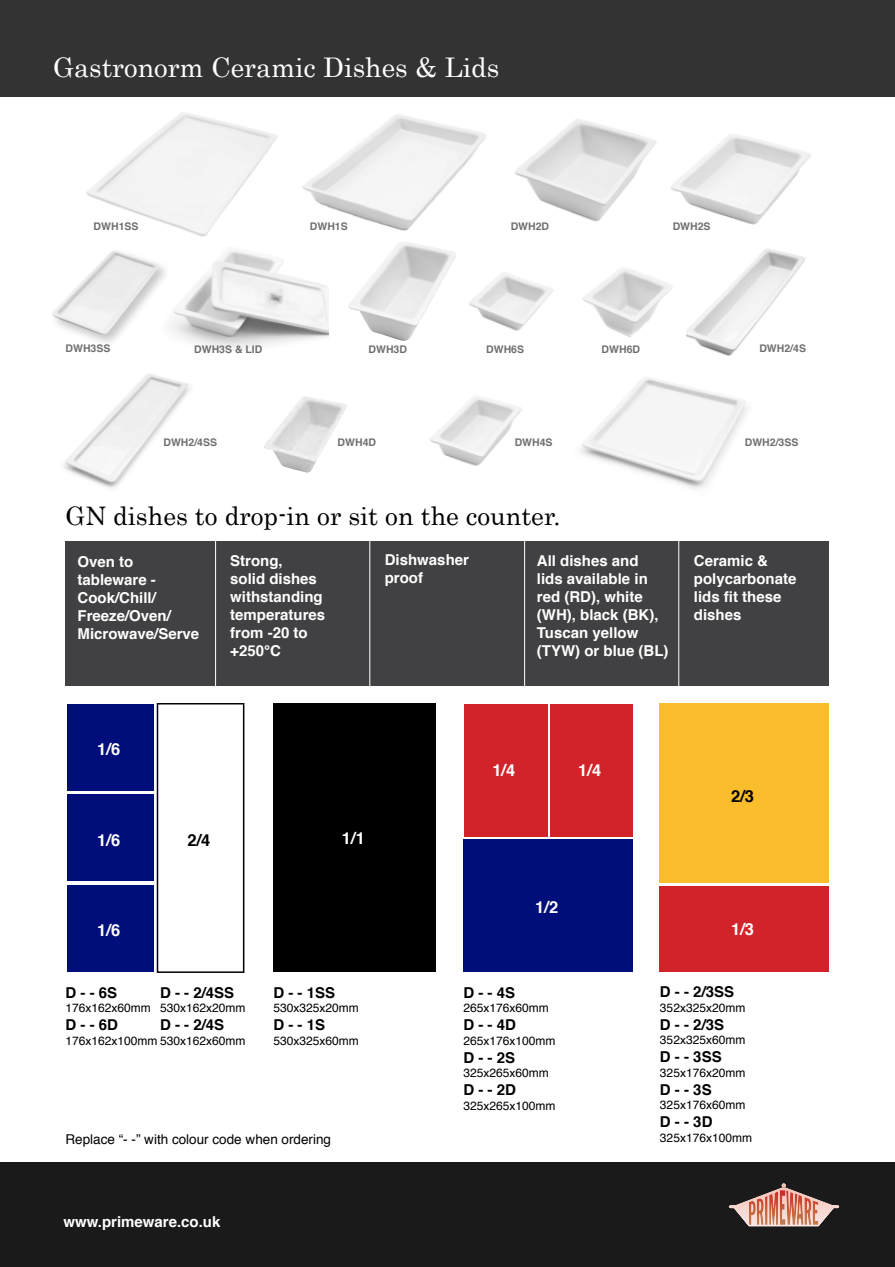
<style>
.page{position:relative;width:895px;height:1267px;background:#fff}
.page>*{position:absolute;margin:0;border:0;box-sizing:border-box;transform-origin:0 0}
.t1{font:27px "Century";color:#fff}
.t2{font:25.5px "Century";color:#000}
.t3{font:700 16.5px "Helvetica";color:#fff}
.t4{font:700 16.5px "Helvetica";color:#000}
.t5{font:700 15px/18px "Helvetica";color:#fff}
.t6{font:700 15px "Helvetica";color:#000}
.t7{font:13.5px "Helvetica";color:#000}
.t8{font:12px "Helvetica";color:#000}
.t9{font:700 10.5px "Helvetica";color:#6e6f71}
</style>
<div class="page">
<img style="left:686px;top:249px;width:120px;height:107px">
<img style="left:583px;top:268px;width:90px;height:69px">
<img style="left:469px;top:273px;width:84px;height:58px">
<img style="left:348px;top:242px;width:108px;height:99px">
<img style="left:171px;top:250px;width:158px;height:99px">
<img style="left:671px;top:135px;width:140px;height:90px">
<img style="left:514px;top:119px;width:143px;height:103px">
<img style="left:302px;top:114px;width:184px;height:117px">
<img style="left:69px;top:96px;width:217px;height:141px">
<div style="left:0;top:1162px;width:895px;height:105px;background:#1a1a1a"></div>
<svg style="left:728px;top:1183px;width:112px;height:43px"></svg>
<img style="left:430px;top:396px;width:92px;height:70px">
<div style="left:0;top:0;width:895px;height:96px;background:#333"></div>
<img style="left:580px;top:378px;width:168px;height:111px">
<div style="left:67px;top:704px;width:86px;height:86px;background:#000e7b"></div>
<div style="left:67px;top:794px;width:86px;height:87px;background:#000e7b"></div>
<div style="left:67px;top:885px;width:86px;height:87px;background:#000e7b"></div>
<div style="left:157px;top:703px;width:87px;height:270px;border:2px solid #000"></div>
<div style="left:274px;top:703px;width:162px;height:269px;background:#000"></div>
<div style="left:464px;top:704px;width:83px;height:132px;background:#d2232a"></div>
<div style="left:550px;top:704px;width:83px;height:132px;background:#d2232a"></div>
<div style="left:464px;top:839px;width:169px;height:133px;background:#000e7b"></div>
<div style="left:660px;top:703px;width:169px;height:180px;background:#fabe2c"></div>
<div style="left:660px;top:886px;width:169px;height:86px;background:#d2232a"></div>
<div style="left:66px;top:541px;width:763px;height:144px;background:#414042"></div>
<hr style="left:215px;top:531px;width:1px;height:163px;background:#fff">
<hr style="left:369px;top:536px;width:1px;height:163px;background:#fff">
<hr style="left:524px;top:536px;width:1px;height:163px;background:#fff">
<hr style="left:678px;top:536px;width:1px;height:163px;background:#fff">
<img style="left:63px;top:374px;width:127px;height:114px">
<img style="left:264px;top:396px;width:83px;height:77px">
<div style="left:50px;top:248px;width:121px;height:100px;background:#000;opacity:.22"></div>
<img style="left:51px;top:250px;width:109px;height:86px">
<h1 class="t1" style="left:53px;top:57px;width:448px">Gastronorm Ceramic Dishes &amp; Lids</h1>
<p class="t9" style="left:94px;top:222px;width:46px">DWH1SS</p>
<p class="t9" style="left:310px;top:222px;width:39px">DWH1S</p>
<p class="t9" style="left:511px;top:222px;width:40px">DWH2D</p>
<p class="t9" style="left:673px;top:222px;width:39px">DWH2S</p>
<p class="t9" style="left:65px;top:340px;width:46px">DWH3SS</p>
<p class="t9" style="left:194px;top:340px;width:70px">DWH3S &amp; LID</p>
<p class="t9" style="left:369px;top:340px;width:40px">DWH3D</p>
<p class="t9" style="left:486px;top:345px;width:39px">DWH6S</p>
<p class="t9" style="left:602px;top:345px;width:40px">DWH6D</p>
<p class="t9" style="left:759px;top:345px;width:48px">DWH2/4S</p>
<p class="t9" style="left:163px;top:438px;width:55px">DWH2/4SS</p>
<p class="t9" style="left:338px;top:438px;width:40px">DWH4D</p>
<p class="t9" style="left:515px;top:438px;width:39px">DWH4S</p>
<p class="t9" style="left:745px;top:434px;width:55px">DWH2/3SS</p>
<h2 class="t2" style="left:66px;top:506px;width:496px">GN dishes to drop-in or sit on the counter.</h2>
<p class="t5" style="left:78px;top:553px;width:123px">Oven to tableware -<br>Cook/Chill/<br>Freeze/Oven/<br>Microwave/Serve</p>
<p class="t5" style="left:230px;top:551px;width:97px">Strong,<br>solid dishes withstanding temperatures from -20 to +250°C</p>
<p class="t5" style="left:385px;top:551px;width:86px">Dishwasher proof</p>
<p class="t5" style="left:537px;top:552px;width:133px">All dishes and<br>lids available in red (RD), white (WH), black (BK),<br>Tuscan yellow (TYW) or blue (BL)</p>
<p class="t5" style="left:694px;top:552px;width:104px">Ceramic &amp; polycarbonate lids fit these dishes</p>
<p class="t3" style="left:97px;top:742px;width:24px">1/6</p>
<p class="t3" style="left:97px;top:833px;width:24px">1/6</p>
<p class="t3" style="left:97px;top:924px;width:24px">1/6</p>
<p class="t4" style="left:188px;top:833px;width:24px">2/4</p>
<p class="t3" style="left:342px;top:831px;width:24px">1/1</p>
<p class="t6" style="left:66px;top:980px;width:53px">D - - 6S</p>
<p class="t8" style="left:66px;top:999px;width:87px">176x162x60mm</p>
<p class="t6" style="left:66px;top:1013px;width:54px">D - - 6D</p>
<p class="t8" style="left:66px;top:1031px;width:181px">176x162x100mm 530x162x60mm</p>
<p class="t6" style="left:160px;top:980px;width:76px">D - - 2/4SS</p>
<p class="t8" style="left:160px;top:999px;width:87px">530x162x20mm</p>
<p class="t6" style="left:160px;top:1013px;width:66px">D - - 2/4S</p>
<p class="t6" style="left:273px;top:980px;width:63px">D - - 1SS</p>
<p class="t8" style="left:273px;top:999px;width:87px">530x325x20mm</p>
<p class="t6" style="left:273px;top:1013px;width:53px">D - - 1S</p>
<p class="t8" style="left:273px;top:1031px;width:87px">530x325x60mm</p>
<p class="t7" style="left:65px;top:1129px;width:267px">Replace “- -” with colour code when ordering</p>
<p class="t5" style="left:63px;top:1214px;width:159px">www.primeware.co.uk</p>
<p class="t3" style="left:492px;top:764px;width:24px">1/4</p>
<p class="t3" style="left:578px;top:764px;width:24px">1/4</p>
<p class="t3" style="left:535px;top:901px;width:24px">1/2</p>
<p class="t6" style="left:463px;top:980px;width:53px">D - - 4S</p>
<p class="t8" style="left:463px;top:999px;width:87px">265x176x60mm</p>
<p class="t6" style="left:463px;top:1013px;width:54px">D - - 4D</p>
<p class="t8" style="left:463px;top:1031px;width:94px">265x176x100mm</p>
<p class="t6" style="left:463px;top:1045px;width:53px">D - - 2S</p>
<p class="t8" style="left:463px;top:1064px;width:87px">325x265x60mm</p>
<p class="t6" style="left:463px;top:1078px;width:54px">D - - 2D</p>
<p class="t8" style="left:463px;top:1096px;width:94px">325x265x100mm</p>
<p class="t4" style="left:731px;top:783px;width:24px">2/3</p>
<p class="t3" style="left:731px;top:916px;width:24px">1/3</p>
<p class="t6" style="left:660px;top:980px;width:76px">D - - 2/3SS</p>
<p class="t8" style="left:660px;top:998px;width:87px">352x325x20mm</p>
<p class="t6" style="left:660px;top:1012px;width:66px">D - - 2/3S</p>
<p class="t8" style="left:660px;top:1031px;width:87px">352x325x60mm</p>
<p class="t6" style="left:660px;top:1045px;width:63px">D - - 3SS</p>
<p class="t8" style="left:660px;top:1063px;width:87px">325x176x20mm</p>
<p class="t6" style="left:660px;top:1077px;width:53px">D - - 3S</p>
<p class="t8" style="left:660px;top:1095px;width:87px">325x176x60mm</p>
<p class="t6" style="left:660px;top:1109px;width:54px">D - - 3D</p>
<p class="t8" style="left:660px;top:1128px;width:94px">325x176x100mm</p>
</div>
